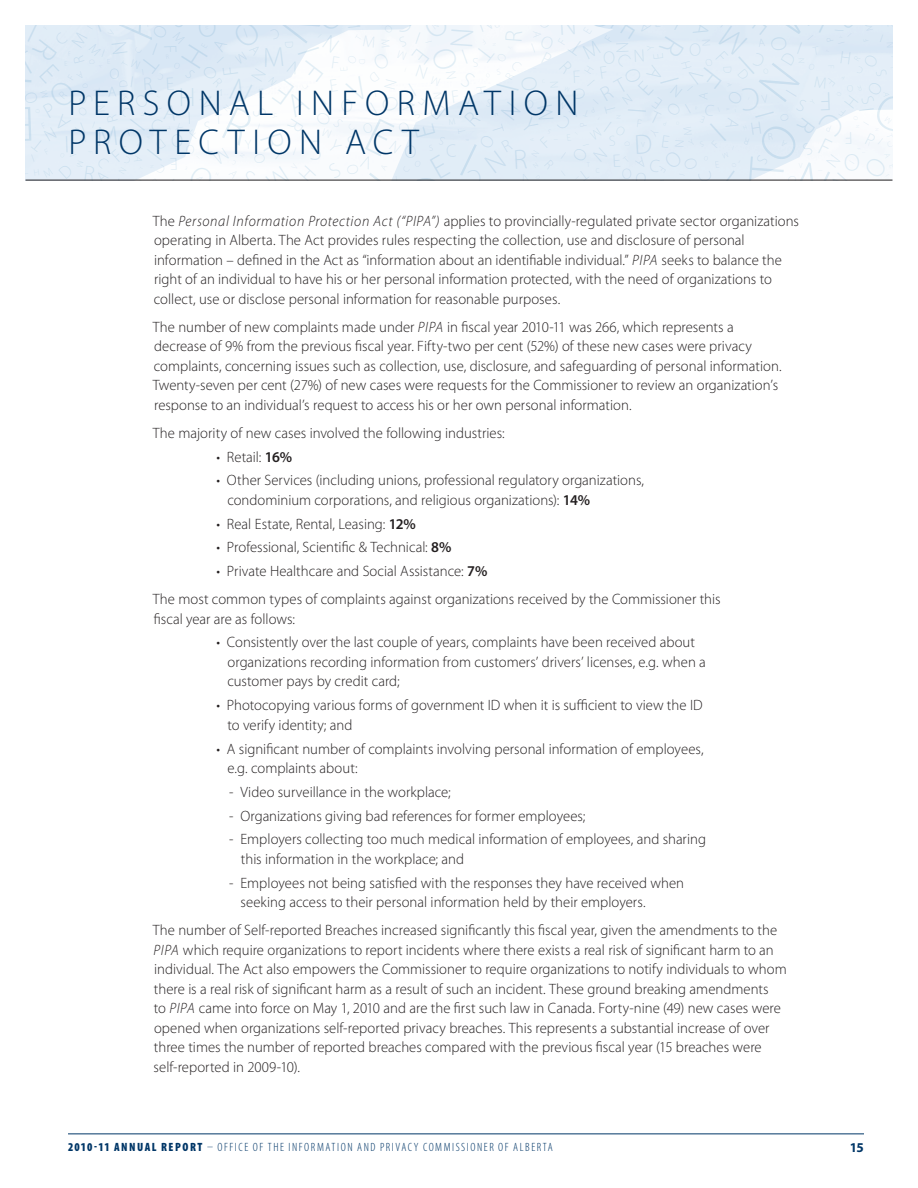
<style>
.page{position:relative;width:918px;height:1188px;background:#fff}
.page>*{position:absolute;margin:0;border:0;box-sizing:border-box;transform-origin:0 0}
.oipc_1_section_head{font:300 36px/39px "Myriad Pro";letter-spacing:.21em;color:#003667}
.oipc-_main_text{font:300 15px/19.5px "Myriad Pro";color:#231f20}
.oipc-indented_bullet{font:300 15px/19.5px "Myriad Pro";color:#231f20}
.t1{font:700 13.5px "Myriad Pro";color:#003667}
.t2{font:300 condensed 12px "Myriad Pro";letter-spacing:.13em;color:#003667}
.s1{font-style:italic}
.s2{font-weight:600}
.s3{font-weight:900}
</style>
<div class="page">
<hr style="left:68px;top:1134px;width:796px;height:1px;background:#003667">
<svg style="left:25px;top:25px;width:868px;height:156px"></svg>
<p class="oipc_1_section_head" style="left:68px;top:83px;width:512px">PERSONAL INFORMATION<br>PROTECTION ACT</p>
<p class="oipc-_main_text" style="left:153px;top:211px;width:648px">The <span class="s1">Personal Information Protection Act (“PIPA”)</span> applies to provincially‑regulated private sector organizations operating in Alberta. The Act provides rules respecting the collection, use and disclosure of personal information – defined in the Act as “information about an identifiable individual.” <span class="s1">PIPA</span> seeks to balance the right of an individual to have his or her personal information protected, with the need of organizations to collect, use or disclose personal information for reasonable purposes.</p>
<p class="oipc-_main_text" style="left:153px;top:317px;width:630px">The number of new complaints made under <span class="s1">PIPA</span> in fiscal year 2010‑11 was 266, which represents a decrease of 9% from the previous fiscal year. Fifty‑two per cent (52%) of these new cases were privacy complaints, concerning issues such as collection, use, disclosure, and safeguarding of personal information.<br>Twenty‑seven per cent (27%) of new cases were requests for the Commissioner to review an organization’s response to an individual’s request to access his or her own personal information.</p>
<p class="oipc-_main_text" style="left:153px;top:423px;width:353px">The majority of new cases involved the following industries:</p>
<p class="oipc-indented_bullet" style="left:217px;top:447px;width:77px">• Retail: <span class="s2">16%</span></p>
<p class="oipc-indented_bullet" style="left:227px;top:471px;width:418px;text-indent:-11px">• Other Services (including unions, professional regulatory organizations, condominium corporations, and religious organizations): <span class="s2">14%</span></p>
<p class="oipc-indented_bullet" style="left:217px;top:514px;width:201px">• Real Estate, Rental, Leasing: <span class="s2">12%</span></p>
<p class="oipc-indented_bullet" style="left:217px;top:538px;width:237px">• Professional, Scientific &amp; Technical: <span class="s2">8%</span></p>
<p class="oipc-indented_bullet" style="left:217px;top:561px;width:273px">• Private Healthcare and Social Assistance: <span class="s2">7%</span></p>
<p class="oipc-_main_text" style="left:153px;top:589px;width:569px">The most common types of complaints against organizations received by the Commissioner this fiscal year are as follows:</p>
<p class="oipc-indented_bullet" style="left:227px;top:633px;width:480px;text-indent:-11px">• Consistently over the last couple of years, complaints have been received about organizations recording information from customers’ drivers’ licenses, e.g. when a customer pays by credit card;</p>
<p class="oipc-indented_bullet" style="left:227px;top:695px;width:477px;text-indent:-11px">• Photocopying various forms of government ID when it is sufficient to view the ID to verify identity; and</p>
<p class="oipc-indented_bullet" style="left:228px;top:739px;width:478px;text-indent:-11px">• A significant number of complaints involving personal information of employees, e.g. complaints about:</p>
<p class="oipc-indented_bullet" style="left:229px;top:782px;width:223px">‑ Video surveillance in the workplace;</p>
<p class="oipc-indented_bullet" style="left:229px;top:806px;width:358px">‑ Organizations giving bad references for former employees;</p>
<p class="oipc-indented_bullet" style="left:241px;top:829px;width:467px;text-indent:-12px">‑ Employers collecting too much medical information of employees, and sharing this information in the workplace; and</p>
<p class="oipc-indented_bullet" style="left:241px;top:873px;width:445px;text-indent:-11px">‑ Employees not being satisfied with the responses they have received when seeking access to their personal information held by their employers.</p>
<p class="oipc-_main_text" style="left:153px;top:920px;width:635px">The number of Self-reported Breaches increased significantly this fiscal year, given the amendments to the <span class="s1">PIPA</span> which require organizations to report incidents where there exists a real risk of significant harm to an individual. The Act also empowers the Commissioner to require organizations to notify individuals to whom there is a real risk of significant harm as a result of such an incident. These ground breaking amendments<br>to <span class="s1">PIPA</span> came into force on May 1, 2010 and are the first such law in Canada. Forty‑nine (49) new cases were opened when organizations self‑reported privacy breaches. This represents a substantial increase of over three times the number of reported breaches compared with the previous fiscal year (15 breaches were self‑reported in 2009‑10).</p>
<p class="t2" style="left:68px;top:1140px;width:486px"><span class="s3">2010‑11 ANNUAL REPORT</span> – OFFICE OF THE INFORMATION AND PRIVACY COMMISSIONER OF ALBERTA</p>
<p class="t1" style="left:850px;top:1138px;width:16px">15</p>
</div>
